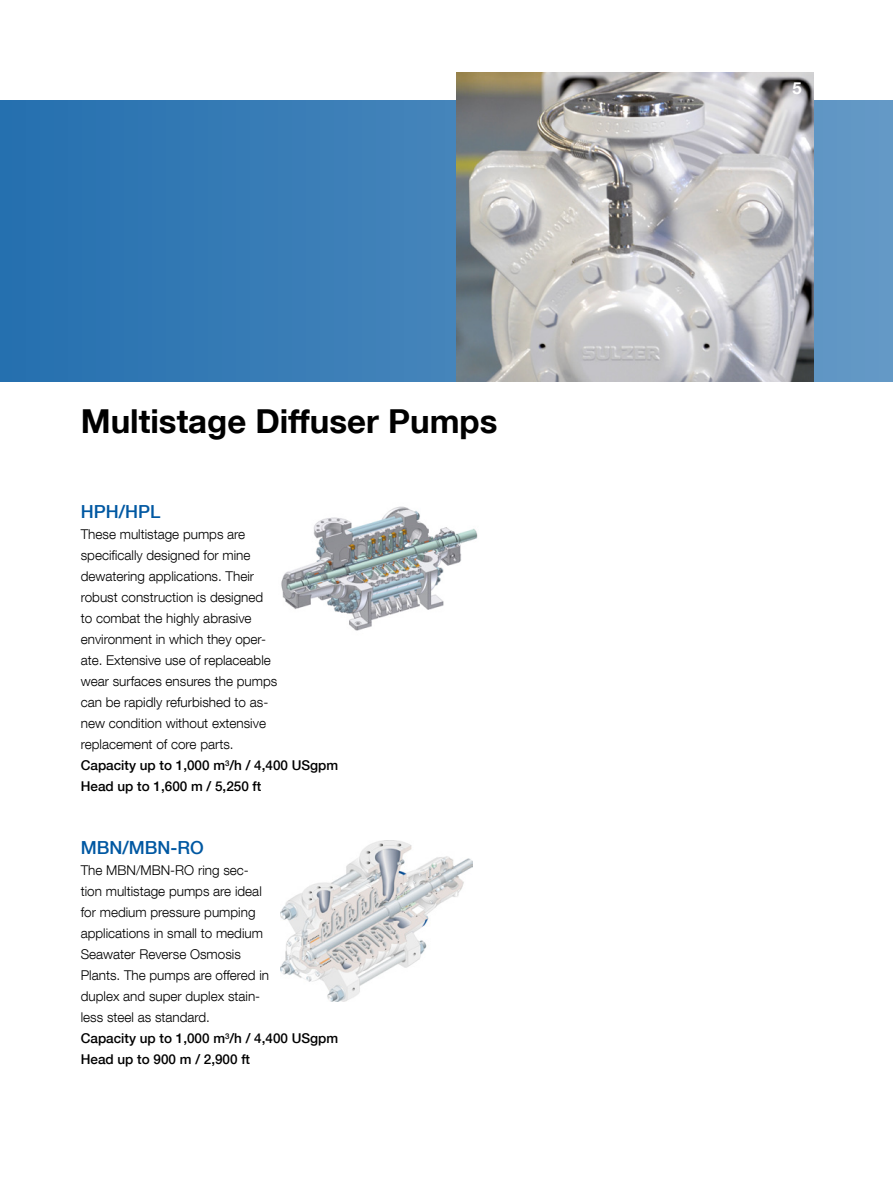
<style>
.page{position:relative;width:893px;height:1191px;background:#fff}
.page>*{position:absolute;margin:0;border:0;box-sizing:border-box;transform-origin:0 0}
.otsikko{font:700 33px "Helvetica Neue LT Com";color:#000}
.Pumppu_väliotsikko{font:500 18px "Helvetica Neue LT Com";color:#0058a2}
.t1{font:700 16.5px "Helvetica Neue LT Com";color:#fff}
.Pumppu_leipis{font:300 13.5px/21px "Helvetica Neue LT Com";color:#000}
.Pumppu_leipis-2{font:500 13.5px "Helvetica Neue LT Com";color:#000}
</style>
<div class="page">
<svg style="left:0;top:100px;width:893px;height:281px;background:#3b7eb7"></svg>
<img style="left:456px;top:72px;width:357px;height:309px">
<img style="left:281px;top:840px;width:191px;height:161px">
<img style="left:281px;top:506px;width:197px;height:125px">
<p class="otsikko" style="left:81px;top:400px;width:418px">Multistage Diffuser Pumps</p>
<p class="Pumppu_väliotsikko" style="left:81px;top:501px;width:81px">HPH/HPL</p>
<p class="Pumppu_leipis" style="left:81px;top:523px;width:198px">These multistage pumps are specifically designed for mine dewatering applications. Their robust construction is designed to combat the highly abrasive environment in which they oper&shy;ate. Extensive use of replaceable wear surfaces ensures the pumps can be rapidly refurbished to as&shy;new condition without extensive replacement of core parts.</p>
<p class="Pumppu_leipis-2" style="left:81px;top:757px;width:259px">Capacity up to 1,000 m<sup>3</sup>/h / 4,400 USgpm</p>
<p class="Pumppu_leipis-2" style="left:81px;top:778px;width:182px">Head up to 1,600 m / 5,250 ft</p>
<p class="Pumppu_väliotsikko" style="left:81px;top:837px;width:125px">MBN/MBN-RO</p>
<p class="Pumppu_leipis" style="left:81px;top:859px;width:190px">The MBN/MBN-RO ring sec&shy;tion multistage pumps are ideal for medium pressure pumping applications in small to medium<br>Seawater Reverse Osmosis<br>Plants. The pumps are offered in duplex and super duplex stain&shy;less steel as standard.</p>
<p class="Pumppu_leipis-2" style="left:81px;top:1030px;width:259px">Capacity up to 1,000 m<sup>3</sup>/h / 4,400 USgpm</p>
<p class="Pumppu_leipis-2" style="left:81px;top:1051px;width:171px">Head up to 900 m / 2,900 ft</p>
<p class="t1" style="left:792px;top:78px;width:11px">5</p>
</div>
